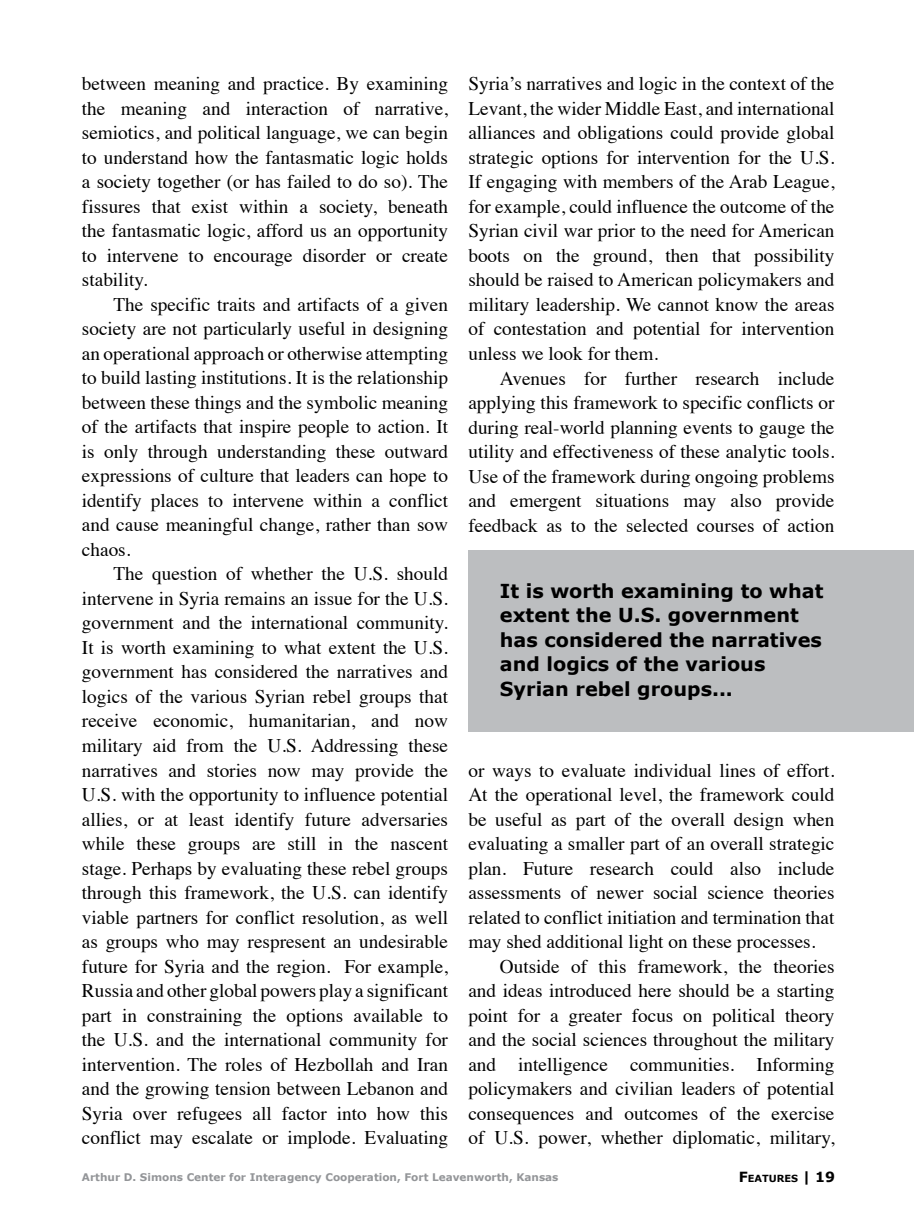
<style>
.page{position:relative;width:914px;height:1229px;background:#fff}
.page>*{position:absolute;margin:0;border:0;box-sizing:border-box;transform-origin:0 0}
.t1{font:19.25px/24.5px "Times";color:#000;text-align:justify}
.t2{font:700 19.25px/24.5px "Verdana";color:#000}
.t3{font:700 10.5px "Verdana";color:#939598}
.t4{font:700 9.8px "Verdana";color:#000}
.s1{font-size:14px}
</style>
<div class="page">
<div style="left:468px;top:550px;width:446px;height:182px;background:#bcbec0"></div>
<p class="t1" style="left:82px;top:70px;width:367px">between meaning and practice. By examining the meaning and interaction of narrative, semiotics, and political language, we can begin to understand how the fantasmatic logic holds a society together (or has failed to do so). The fissures that exist within a society, beneath the fantasmatic logic, afford us an opportunity to intervene to encourage disorder or create stability.</p>
<p class="t1" style="left:82px;top:290px;width:367px;text-indent:31px">The specific traits and artifacts of a given society are not particularly useful in designing an operational approach or otherwise attempting to build lasting institutions. It is the relationship between these things and the symbolic meaning of the artifacts that inspire people to action. It is only through understanding these outward expressions of culture that leaders can hope to identify places to intervene within a conflict and cause meaningful change, rather than sow chaos.</p>
<p class="t1" style="left:82px;top:560px;width:367px;text-indent:31px">The question of whether the U.S. should intervene in Syria remains an issue for the U.S. government and the international community.<br>It is worth examining to what extent the U.S. government has considered the narratives and logics of the various Syrian rebel groups that receive economic, humanitarian, and now military aid from the U.S. Addressing these narratives and stories now may provide the U.S. with the opportunity to influence potential allies, or at least identify future adversaries while these groups are still in the nascent stage. Perhaps by evaluating these rebel groups through this framework, the U.S. can identify viable partners for conflict resolution, as well as groups who may respresent an undesirable future for Syria and the region. For example, Russia and other global powers play a significant part in constraining the options available to the U.S. and the international community for intervention. The roles of Hezbollah and Iran and the growing tension between Lebanon and Syria over refugees all factor into how this conflict may escalate or implode. Evaluating</p>
<p class="t1" style="left:468px;top:70px;width:367px">Syria’s narratives and logic in the context of the Levant, the wider Middle East, and international alliances and obligations could provide global strategic options for intervention for the U.S.<br>If engaging with members of the Arab League, for example, could influence the outcome of the Syrian civil war prior to the need for American boots on the ground, then that possibility should be raised to American policymakers and military leadership. We cannot know the areas of contestation and potential for intervention unless we look for them.</p>
<p class="t1" style="left:468px;top:364px;width:367px;text-indent:31px">Avenues for further research include applying this framework to specific conflicts or during real-world planning events to gauge the utility and effectiveness of these analytic tools.<br>Use of the framework during ongoing problems and emergent situations may also provide feedback as to the selected courses of action</p>
<p class="t2" style="left:500px;top:577px;width:325px">It is worth examining to what extent the U.S. government has considered the narratives and logics of the various<br>Syrian rebel groups...</p>
<p class="t1" style="left:468px;top:756px;width:367px">or ways to evaluate individual lines of effort.</p>
<p class="t1" style="left:468px;top:781px;width:367px">At the operational level, the framework could</p>
<p class="t1" style="left:468px;top:805px;width:367px">be useful as part of the overall design when</p>
<p class="t1" style="left:468px;top:830px;width:367px">evaluating a smaller part of an overall strategic</p>
<p class="t1" style="left:468px;top:854px;width:367px">plan. Future research could also include</p>
<p class="t1" style="left:468px;top:879px;width:367px">assessments of newer social science theories</p>
<p class="t1" style="left:468px;top:903px;width:367px">related to conflict initiation and termination that</p>
<p class="t1" style="left:468px;top:928px;width:349px">may shed additional light on these processes.</p>
<p class="t1" style="left:500px;top:952px;width:336px">Outside of this framework, the theories</p>
<p class="t1" style="left:468px;top:977px;width:367px">and ideas introduced here should be a starting</p>
<p class="t1" style="left:468px;top:1001px;width:367px">point for a greater focus on political theory</p>
<p class="t1" style="left:468px;top:1026px;width:367px">and the social sciences throughout the military</p>
<p class="t1" style="left:468px;top:1050px;width:367px">and intelligence communities. Informing</p>
<p class="t1" style="left:468px;top:1075px;width:367px">policymakers and civilian leaders of potential</p>
<p class="t1" style="left:468px;top:1099px;width:367px">consequences and outcomes of the exercise</p>
<p class="t1" style="left:468px;top:1124px;width:367px">of U.S. power, whether diplomatic, military,</p>
<p class="t3" style="left:82px;top:1170px;width:478px">Arthur D. Simons Center for Interagency Cooperation, Fort Leavenworth, Kansas</p>
<p class="t4" style="left:738px;top:1171px;width:98px"><span class="s1">F</span>EATURES <span class="s1">|</span> <span class="s1">19</span></p>
</div>
